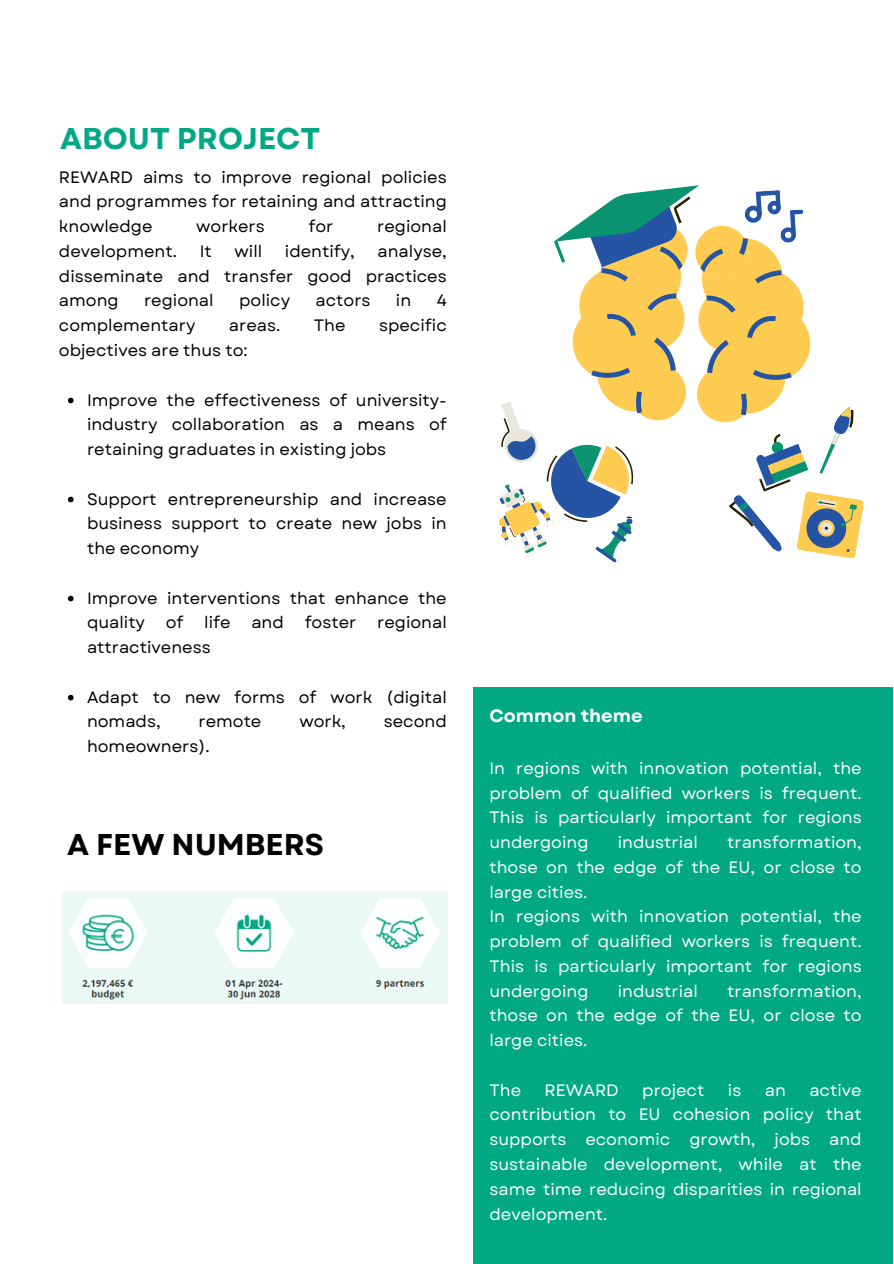
<style>
.page{position:relative;width:894px;height:1264px;background:#fff}
.page>*{position:absolute;margin:0;border:0;box-sizing:border-box;transform-origin:0 0}
.t1{font:700 30px "Garet";color:#00a984}
.t2{font:700 30px "Garet";color:#000}
.t3{font:700 18px "Garet";color:#fefefe}
.t4{font:16.5px/24.8px "Garet";color:#000;text-align:justify}
.t5{font:16.5px/24.8px "Garet";color:#fefefe;text-align:justify}
</style>
<div class="page">
<div style="left:473px;top:686px;width:419px;height:577px;background:#00a984"></div>
<img style="left:62px;top:891px;width:385px;height:112px">
<svg style="left:498px;top:185px;width:366px;height:378px"></svg>
<svg style="left:68px;top:397px;width:6px;height:6px"></svg>
<svg style="left:68px;top:496px;width:6px;height:6px"></svg>
<svg style="left:68px;top:595px;width:6px;height:6px"></svg>
<svg style="left:68px;top:694px;width:6px;height:6px"></svg>
<p class="t1" style="left:60px;top:117px;width:261px">ABOUT PROJECT</p>
<p class="t4" style="left:59px;top:165px;width:389px">REWARD aims to improve regional policies and programmes for retaining and attracting knowledge</p>
<p class="t4" style="left:196px;top:214px;width:70px">workers</p>
<p class="t4" style="left:308px;top:214px;width:26px">for</p>
<p class="t4" style="left:377px;top:214px;width:71px">regional</p>
<p class="t4" style="left:59px;top:239px;width:119px">development.</p>
<p class="t4" style="left:200px;top:239px;width:14px">It</p>
<p class="t4" style="left:234px;top:239px;width:29px">will</p>
<p class="t4" style="left:285px;top:239px;width:71px">identify,</p>
<p class="t4" style="left:59px;top:239px;width:389px;text-indent:318px">analyse, disseminate and transfer good practices among</p>
<p class="t4" style="left:144px;top:288px;width:71px">regional</p>
<p class="t4" style="left:239px;top:288px;width:52px">policy</p>
<p class="t4" style="left:315px;top:288px;width:56px">actors</p>
<p class="t4" style="left:396px;top:288px;width:17px">in</p>
<p class="t4" style="left:436px;top:288px;width:12px">4</p>
<p class="t4" style="left:59px;top:313px;width:138px">complementary</p>
<p class="t4" style="left:229px;top:313px;width:53px">areas.</p>
<p class="t4" style="left:314px;top:313px;width:33px">The</p>
<p class="t4" style="left:379px;top:313px;width:69px">specific</p>
<p class="t4" style="left:59px;top:338px;width:190px">objectives are thus to:</p>
<p class="t4" style="left:87px;top:387px;width:361px">Improve the effectiveness of university&shy;industry collaboration as a means of retaining graduates in existing jobs</p>
<p class="t4" style="left:87px;top:486px;width:361px">Support entrepreneurship and increase business support to create new jobs in the economy</p>
<p class="t4" style="left:87px;top:585px;width:361px">Improve interventions that enhance the quality</p>
<p class="t4" style="left:166px;top:610px;width:19px">of</p>
<p class="t4" style="left:204px;top:610px;width:28px">life</p>
<p class="t4" style="left:251px;top:610px;width:34px">and</p>
<p class="t4" style="left:304px;top:610px;width:53px">foster</p>
<p class="t4" style="left:377px;top:610px;width:71px">regional</p>
<p class="t4" style="left:87px;top:635px;width:125px">attractiveness</p>
<h1 class="t4" style="left:87px;top:684px;width:361px">Adapt to new forms of work (digital nomads,</h1>
<h1 class="t4" style="left:198px;top:709px;width:64px">remote</h1>
<h1 class="t4" style="left:299px;top:709px;width:48px">work,</h1>
<h1 class="t4" style="left:383px;top:709px;width:64px">second</h1>
<h1 class="t4" style="left:87px;top:734px;width:124px">homeowners).</h1>
<p class="t2" style="left:67px;top:823px;width:258px">A FEW NUMBERS</p>
<p class="t3" style="left:489px;top:702px;width:155px">Common theme</p>
<p class="t5" style="left:489px;top:755px;width:373px">In regions with innovation potential, the problem of qualified workers is frequent.<br>This is particularly important for regions undergoing</p>
<p class="t5" style="left:489px;top:830px;width:373px;text-indent:238px">transformation, those on the edge of the EU, or close to large cities.</p>
<h2 class="t5" style="left:489px;top:904px;width:373px">In regions with innovation potential, the problem of qualified workers is frequent.<br>This is particularly important for regions undergoing</h2>
<p class="t5" style="left:617px;top:830px;width:82px">industrial</p>
<h2 class="t5" style="left:489px;top:978px;width:373px;text-indent:238px">transformation, those on the edge of the EU, or close to large cities.</h2>
<p class="t5" style="left:489px;top:1077px;width:33px">The</p>
<p class="t5" style="left:544px;top:1077px;width:76px">REWARD</p>
<p class="t5" style="left:642px;top:1077px;width:64px">project</p>
<p class="t5" style="left:727px;top:1077px;width:15px">is</p>
<p class="t5" style="left:764px;top:1077px;width:23px">an</p>
<h2 class="t5" style="left:617px;top:978px;width:82px">industrial</h2>
<p class="t5" style="left:489px;top:1077px;width:373px;text-indent:320px">active contribution to EU cohesion policy that supports economic growth, jobs and sustainable development, while at the same time reducing disparities in regional development.</p>
</div>
